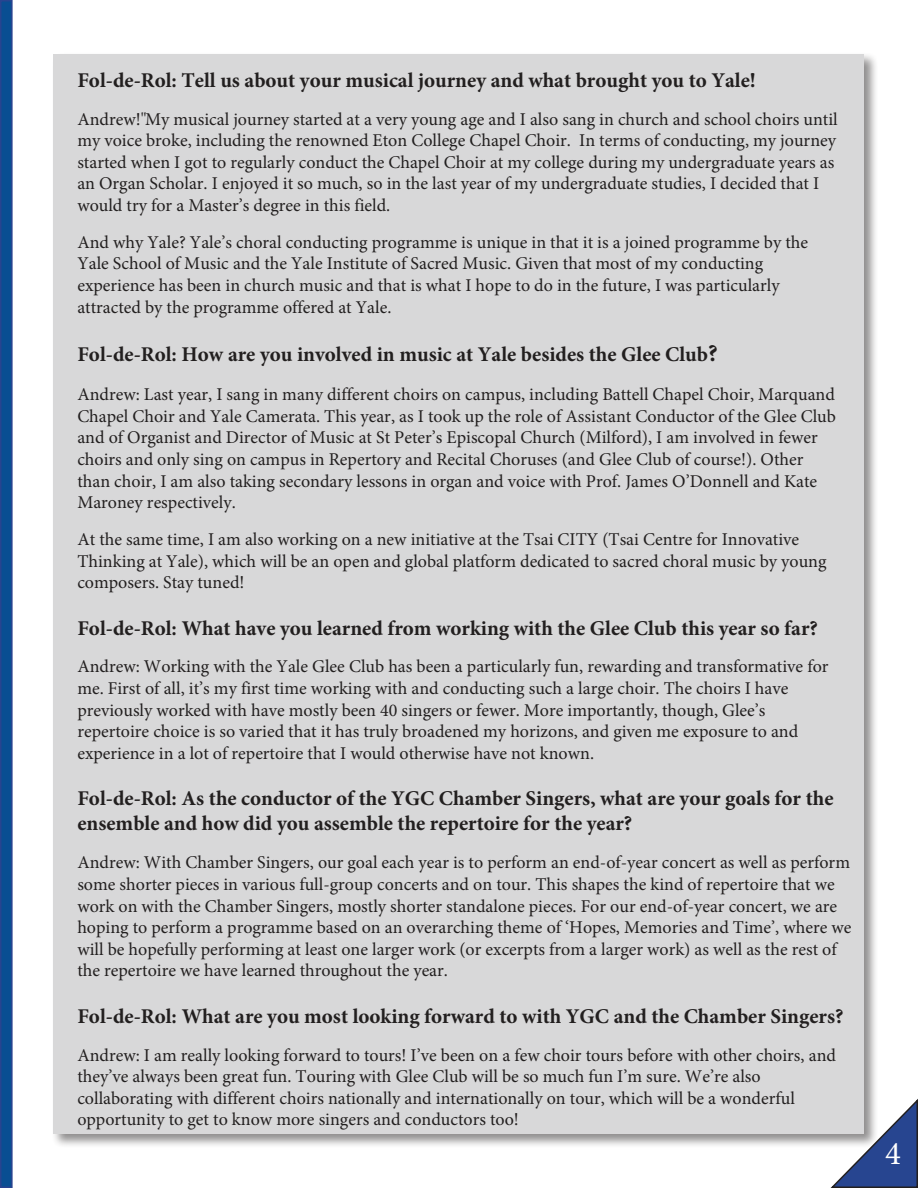
<style>
.page{position:relative;width:918px;height:1188px;background:#fff}
.page>*{position:absolute;margin:0;border:0;box-sizing:border-box;transform-origin:0 0}
.t1{font:33px "Minion Pro";color:#fff}
.t2{font:700 21px/25px "Minion Pro";color:#221f1f}
.t3{font:18px/21.6px "Minion Pro";color:#221f1f}
.s1{font-size:24px}
</style>
<div class="page">
<div style="left:1px;top:1px;width:11px;height:1186px;background:#094e92"></div>
<div style="left:0;top:0;width:13px;height:1188px;border:2px solid #284490"></div>
<svg style="left:830px;top:1099px;width:88px;height:89px"></svg>
<div style="left:51px;top:52px;width:827px;height:1096px;background:#221f1f;opacity:.5"></div>
<div style="left:53px;top:54px;width:811px;height:1080px;background:#d8d8d9"></div>
<p class="t2" style="left:77px;top:67px;width:680px">Fol-de-Rol: Tell us about your musical journey and what brought you to Yale!</p>
<p class="t3" style="left:77px;top:108px;width:762px">Andrew!"My musical journey started at a very young age and I also sang in church and school choirs until my voice broke, including the renowned Eton College Chapel Choir. In terms of conducting, my journey started when I got to regularly conduct the Chapel Choir at my college during my undergraduate years as an Organ Scholar. I enjoyed it so much, so in the last year of my undergraduate studies, I decided that I would try for a Master’s degree in this field.</p>
<p class="t3" style="left:77px;top:231px;width:732px">And why Yale? Yale’s choral conducting programme is unique in that it is a joined programme by the Yale School of Music and the Yale Institute of Sacred Music. Given that most of my conducting experience has been in church music and that is what I hope to do in the future, I was particularly attracted by the programme offered at Yale.</p>
<p class="t2" style="left:77px;top:342px;width:642px">Fol-de-Rol: How are you involved in music at Yale besides the Glee Club<span class="s1">?</span></p>
<p class="t3" style="left:77px;top:384px;width:760px">Andrew: Last year, I sang in many different choirs on campus, including Battell Chapel Choir, Marquand Chapel Choir and Yale Camerata. This year, as I took up the role of Assistant Conductor of the Glee Club and of Organist and Director of Music at St Peter’s Episcopal Church (Milford), I am involved in fewer choirs and only sing on campus in Repertory and Recital Choruses (and Glee Club of course!). Other than choir, I am also taking secondary lessons in organ and voice with Prof. James O’Donnell and Kate Maroney respectively.</p>
<p class="t3" style="left:77px;top:528px;width:751px">At the same time, I am also working on a new initiative at the Tsai CITY (Tsai Centre for Innovative<br>Thinking at Yale), which will be an open and global platform dedicated to sacred choral music by young composers. Stay tuned!</p>
<p class="t2" style="left:77px;top:615px;width:742px">Fol-de-Rol: What have you learned from working with the Glee Club this year so far?</p>
<p class="t3" style="left:77px;top:656px;width:753px">Andrew: Working with the Yale Glee Club has been a particularly fun, rewarding and transformative for me. First of all, it’s my first time working with and conducting such a large choir. The choirs I have previously worked with have mostly been 40 singers or fewer. More importantly, though, Glee’s repertoire choice is so varied that it has truly broadened my horizons, and given me exposure to and experience in a lot of repertoire that I would otherwise have not known.</p>
<p class="t2" style="left:77px;top:786px;width:758px">Fol-de-Rol: As the conductor of the YGC Chamber Singers, what are your goals for the ensemble and how did you assemble the repertoire for the year?</p>
<p class="t3" style="left:77px;top:852px;width:776px">Andrew: With Chamber Singers, our goal each year is to perform an end-of-year concert as well as perform some shorter pieces in various full-group concerts and on tour. This shapes the kind of repertoire that we work on with the Chamber Singers, mostly shorter standalone pieces. For our end-of-year concert, we are hoping to perform a programme based on an overarching theme of ‘Hopes, Memories and Time’, where we will be hopefully performing at least one larger work (or excerpts from a larger work) as well as the rest of the repertoire we have learned throughout the year.</p>
<p class="t2" style="left:77px;top:1003px;width:768px">Fol-de-Rol: What are you most looking forward to with YGC and the Chamber Singers?</p>
<p class="t3" style="left:77px;top:1044px;width:760px">Andrew: I am really looking forward to tours! I’ve been on a few choir tours before with other choirs, and they’ve always been great fun. Touring with Glee Club will be so much fun I’m sure. We’re also collaborating with different choirs nationally and internationally on tour, which will be a wonderful opportunity to get to know more singers and conductors too!</p>
<h1 class="t1" style="left:885px;top:1132px;width:17px">4</h1>
</div>
